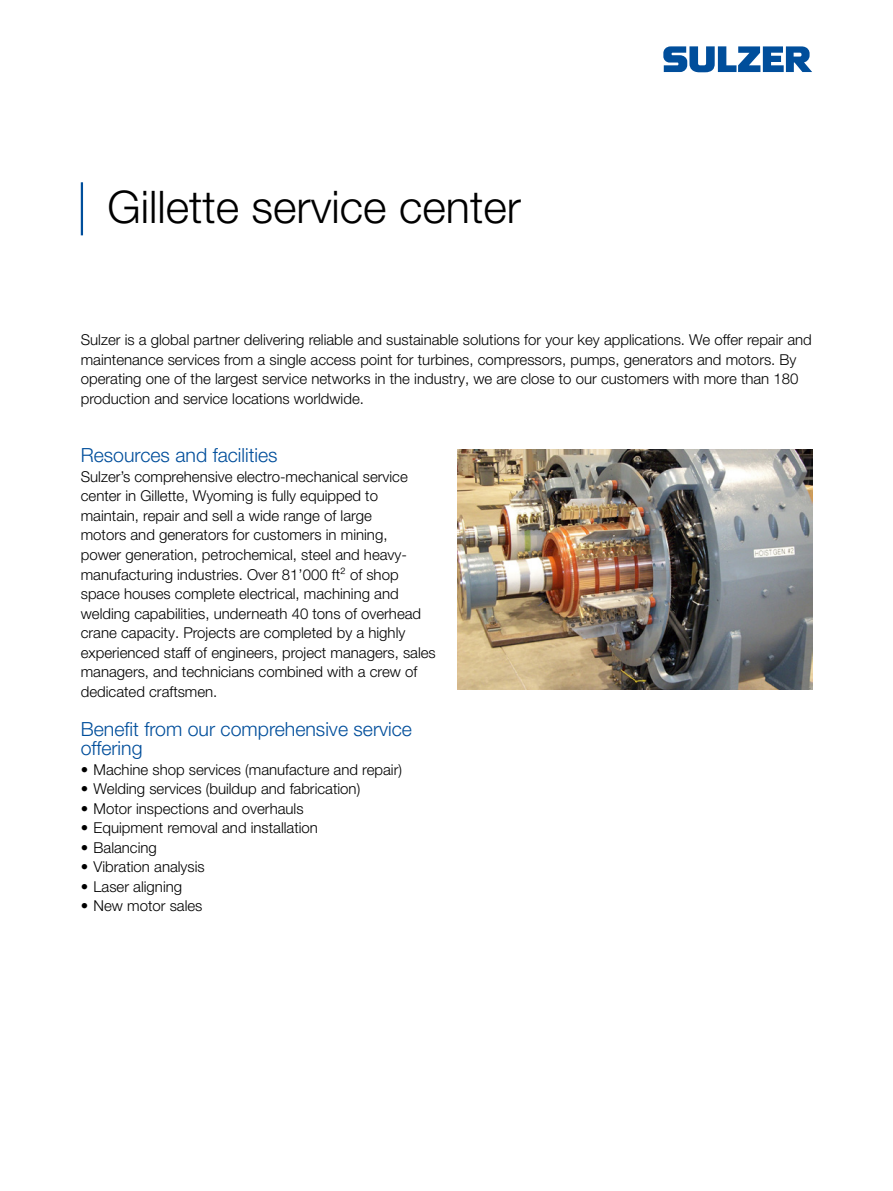
<style>
.page{position:relative;width:893px;height:1191px;background:#fff}
.page>*{position:absolute;margin:0;border:0;box-sizing:border-box;transform-origin:0 0}
.Cover_title{font:300 45px "Helvetica Neue LT Pro";color:#000}
.Subtitle_blue{font:300 19.5px/19.5px "Helvetica Neue LT Pro";color:#004e9b}
.Body_text{font:300 15px/19.5px "Helvetica Neue LT Pro";color:#000}
</style>
<div class="page">
<svg style="left:663px;top:46px;width:149px;height:26px"></svg>
<img style="left:457px;top:449px;width:355px;height:240px">
<hr style="left:81px;top:182px;width:2px;height:53px;background:#004e9b">
<p class="Cover_title" style="left:107px;top:179px;width:415px">Gillette service center</p>
<p class="Body_text" style="left:81px;top:330px;width:733px">Sulzer is a global partner delivering reliable and sustainable solutions for your key applications. We offer repair and maintenance services from a single access point for turbines, compressors, pumps, generators and motors. By operating one of the largest service networks in the industry, we are close to our customers with more than 180 production and service locations worldwide.</p>
<p class="Subtitle_blue" style="left:81px;top:445px;width:198px">Resources and facilities</p>
<p class="Body_text" style="left:81px;top:466px;width:357px">Sulzer’s comprehensive electro-mechanical service center in Gillette, Wyoming is fully equipped to maintain, repair and sell a wide range of large<br>motors and generators for customers in mining,<br>power generation, petrochemical, steel and heavy&shy;manufacturing industries. Over 81’000 ft² of shop space houses complete electrical, machining and welding capabilities, underneath 40 tons of overhead crane capacity. Projects are completed by a highly experienced staff of engineers, project managers, sales managers, and technicians combined with a crew of dedicated craftsmen.</p>
<p class="Subtitle_blue" style="left:81px;top:718px;width:333px">Benefit from our comprehensive service offering</p>
<p class="Body_text" style="left:81px;top:759px;width:323px">• Machine shop services (manufacture and repair)</p>
<p class="Body_text" style="left:81px;top:778px;width:281px">• Welding services (buildup and fabrication)</p>
<p class="Body_text" style="left:81px;top:798px;width:224px">• Motor inspections and overhauls</p>
<p class="Body_text" style="left:81px;top:817px;width:239px">• Equipment removal and installation</p>
<p class="Body_text" style="left:81px;top:837px;width:78px">• Balancing</p>
<p class="Body_text" style="left:81px;top:856px;width:125px">• Vibration analysis</p>
<p class="Body_text" style="left:81px;top:876px;width:103px">• Laser aligning</p>
<p class="Body_text" style="left:81px;top:895px;width:123px">• New motor sales</p>
</div>
